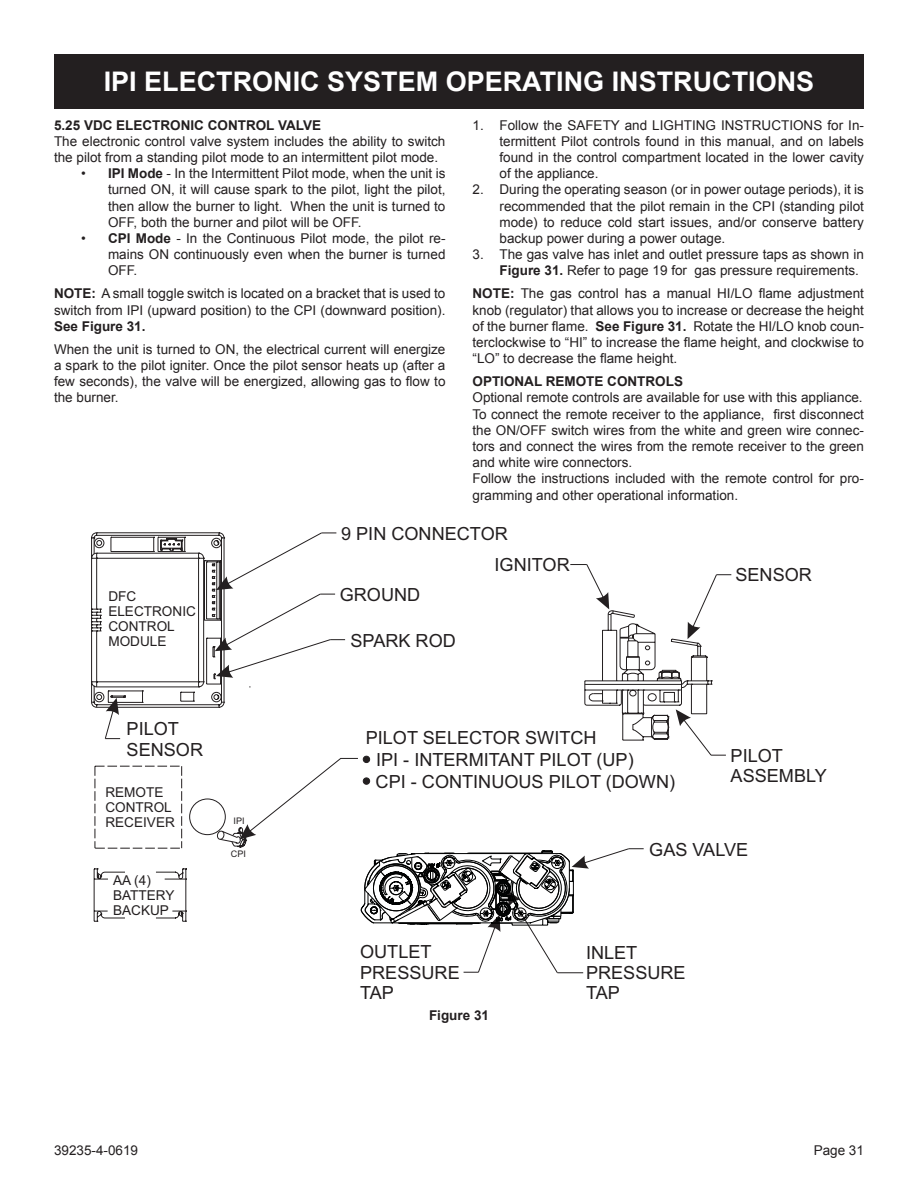
<style>
.page{position:relative;width:918px;height:1188px;background:#fff}
.page>*{position:absolute;margin:0;border:0;box-sizing:border-box;transform-origin:0 0}
.t1{font:700 27px "Arial";color:#fff}
.t2{font:18.15px/20.2px "Arial";color:#231f20}
.t3{font:13.65px/15.1px "Arial";color:#231f20}
.t4{font:13.5px/16.2px "Arial";color:#231f20;text-align:justify}
.t5{font:700 13.5px "Arial";color:#231f20}
.t6{font:9px "Arial";color:#231f20}
.s1{font-weight:700}
</style>
<div class="page">
<div style="left:54px;top:54px;width:810px;height:54px;background:#231f20"></div>
<svg style="left:93px;top:912px;width:94px;height:10px"></svg>
<svg style="left:91px;top:532px;width:124px;height:380px"></svg>
<svg style="left:105px;top:698px;width:15px;height:41px"></svg>
<svg style="left:215px;top:532px;width:517px;height:441px"></svg>
<h1 class="t1" style="left:104px;top:63px;width:712px">IPI ELECTRONIC SYSTEM OPERATING INSTRUCTIONS</h1>
<p class="t5" style="left:54px;top:116px;width:150px">5.25 VDCE LECTRON ICCON</p>
<p class="t5" style="left:238px;top:116px;width:83px">TROL VALVE</p>
<p class="t4" style="left:54px;top:133px;width:393px">The electronic control valve system includes the ability to switch the pilot from a standing pilot mode to an intermittent pilot mode.</p>
<p class="t4" style="left:108px;top:166px;width:339px;text-indent:-27px">• <span class="s1">IPI Mode</span> - In the Intermittent Pilot mode, when the unit is turned ON, it will cause spark to the pilot, light the pilot, then allow the burner to light. When the unit is turned to OFF, both the burner and pilot will be OFF.</p>
<p class="t4" style="left:108px;top:230px;width:339px;text-indent:-27px">• <span class="s1">CPI Mode</span> - In the Continuous Pilot mode, the pilot re&shy;mains ON continuously even when the burner is turned OFF.</p>
<p class="t5" style="left:54px;top:285px;width:20px">Note</p>
<p class="t4" style="left:500px;top:117px;width:366px;text-indent:-27px">1. Follow the SAFETY and LIGHTING INSTRUCTIONS for In&shy;termittent Pilot controls found in this manual, and on labels found in the control compartment located in the lower cavity of the appliance.</p>
<p class="t4" style="left:500px;top:182px;width:366px;text-indent:-27px">2. During the operating season (or in power outage periods), it is recommended that the pilot remain in the CPI (standing pilot mode) to reduce cold start issues, and/or conserve battery backup power during a power outage.</p>
<p class="t4" style="left:500px;top:247px;width:366px;text-indent:-27px">3. The gas valve has inlet and outlet pressure taps as shown in<br><span class="s1">Figure 31.</span> Refer to page 19 for gas pressure requirements.</p>
<p class="t5" style="left:473px;top:285px;width:20px">Note</p>
<p class="t4" style="left:473px;top:286px;width:393px;text-indent:38px"><span class="s1">:</span> The gas control has a manual HI/LO flame adjustment knob (regulator) that allows you to increase or decrease the height of the burner flame. <span class="s1">See Figure 31.</span> Rotate the HI/LO knob coun&shy;terclockwise to “HI” to increase the flame height, and clockwise to “LO” to decrease the flame height.</p>
<p class="t5" style="left:473px;top:372px;width:212px">OPTIONAL REMOTE CONTROLS</p>
<p class="t4" style="left:473px;top:390px;width:393px;text-align:left">Optional remote controls are available for use with this appliance.<br>To connect the remote receiver to the appliance, first disconnect the ON/OFF switch wires from the white and green wire connec&shy;tors and connect the wires from the remote receiver to the green and white wire connectors.<br>Follow the instructions included with the remote control for pro&shy;gramming and other operational information.</p>
<p class="t4" style="left:54px;top:286px;width:393px;text-align:right"><span class="s1">:</span> A small toggle switch is located on a bracket that is used to switch from IPI (upward position) to the CPI (downward position).</p>
<p class="t5" style="left:54px;top:317px;width:93px">See Figure 31.</p>
<p class="t4" style="left:54px;top:341px;width:393px">When the unit is turned to ON, the electrical current will energize a spark to the pilot igniter. Once the pilot sensor heats up (after a few seconds), the valve will be energized, allowing gas to flow to the burner.</p>
<p class="t3" style="left:108px;top:590px;width:89px">DFC<br>ELECTRONIC<br>CONTROL<br>MODULE</p>
<h2 class="t2" style="left:127px;top:721px;width:78px">PILOT<br>SENSOR</h2>
<p class="t3" style="left:105px;top:786px;width:71px">REMOTE<br>CONTROL<br>RECEIVER</p>
<p class="t3" style="left:113px;top:874px;width:63px">AA (4)<br>BATTERY<br>BACKUP</p>
<p class="t6" style="left:234px;top:817px;width:13px">IPI</p>
<p class="t6" style="left:231px;top:850px;width:17px">CPI</p>
<h2 class="t2" style="left:341px;top:525px;width:168px">9 PIN CONNECTOR</h2>
<h2 class="t2" style="left:340px;top:586px;width:82px">GROUND</h2>
<h2 class="t2" style="left:351px;top:632px;width:107px">SPARK ROD</h2>
<h2 class="t2" style="left:495px;top:556px;width:77px">IGNITOR</h2>
<h2 class="t2" style="left:376px;top:728px;width:301px;line-height:21.9px;text-indent:-10px">PILOT SELECTOR SWITCH<br>IPI - INTERMITANT PILOT (UP)<br>CPI - CONTINUOUS PILOT (DOWN)</h2>
<h2 class="t2" style="left:735px;top:566px;width:78px">SENSOR</h2>
<h2 class="t2" style="left:731px;top:747px;width:98px">PILOT<br>ASSEMBLY</h2>
<h2 class="t2" style="left:649px;top:841px;width:101px">GAS VALVE</h2>
<h2 class="t2" style="left:360px;top:944px;width:101px">OUTLET<br>PRESSURE<br>TAP</h2>
<h2 class="t2" style="left:586px;top:944px;width:101px">INLET<br>PRESSURE<br>TAP</h2>
<p class="t5" style="left:429px;top:1006px;width:62px">Figure 31</p>
<p class="t4" style="left:54px;top:1143px;width:86px">39235-4-0619</p>
<p class="t4" style="left:814px;top:1143px;width:52px">Page 31</p>
</div>
